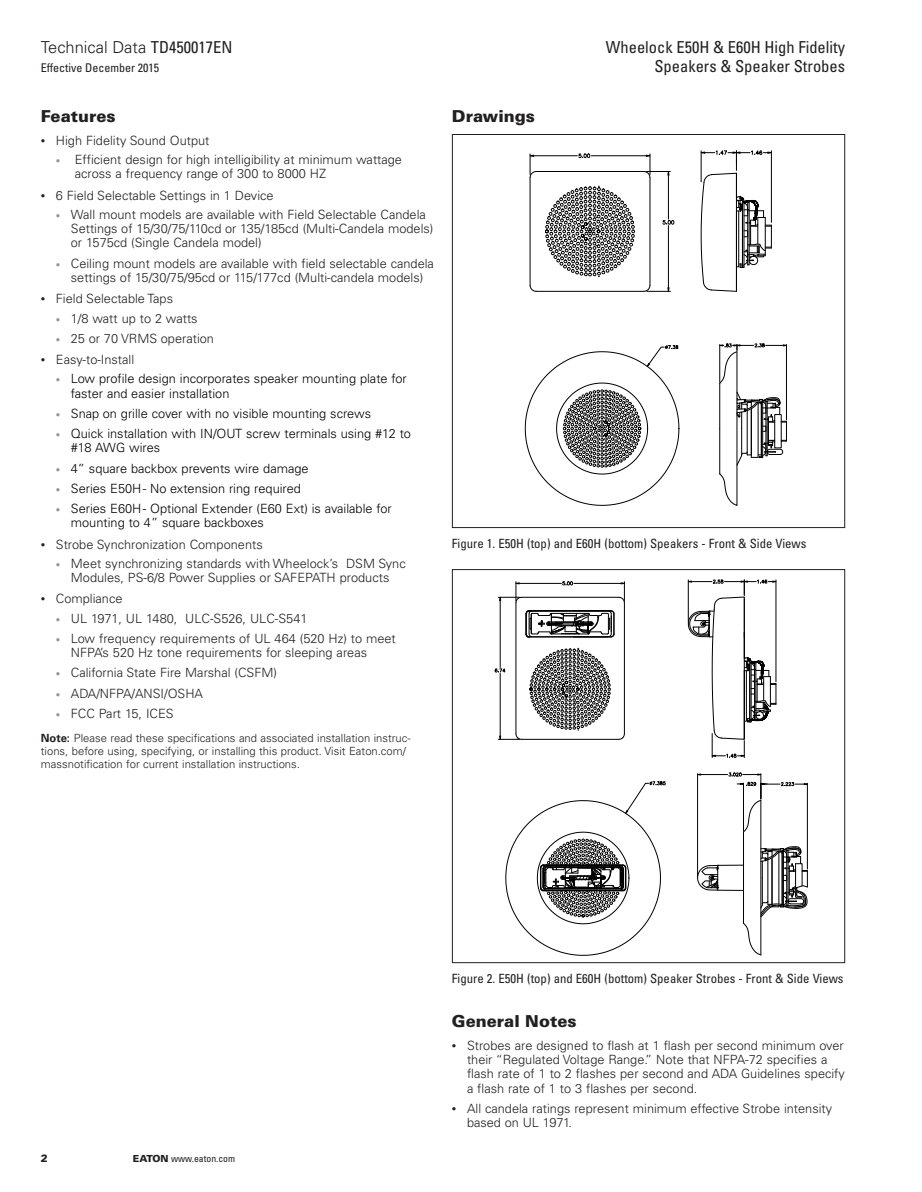
<style>
.page{position:relative;width:922px;height:1192px;background:#fff}
.page>*{position:absolute;margin:0;border:0;box-sizing:border-box;transform-origin:0 0}
.t1{font:condensed 16.5px/18.8px "Univers LT Pro";color:#231f20;text-align:right}
._01_Head1{font:900 16.5px "Univers LT Pro 75";color:#231f20}
.t2{font:300 16.5px "Univers LT Pro 45";color:#231f20}
.t3{font:300 12.75px/14.2px "Univers LT Pro 45";color:#231f20}
.t4{font:300 12.75px/14.2px "Univers LT Pro 45";color:#000}
.t5{font:condensed 12.75px "Univers LT Pro";color:#231f20}
.t6{font:condensed 12px "Univers LT Pro";color:#231f20}
.t7{font:300 11.25px/12.8px "Univers LT Pro 45";color:#231f20}
.t8{font:900 10.5px "Univers LT Pro 75";color:#231f20}
.t9{font:condensed 9.75px "Univers LT Pro";color:#231f20}
.s1{font-family:"Univers LT Pro";font-weight:400;font-stretch:condensed}
.s2{font-size:9px}
.s3{font-size:9px;color:#939598}
.s4{font-family:"Univers LT Std";font-weight:700}
.s5{font-family:"Univers LT Pro 75";font-weight:900;font-stretch:normal}
</style>
<div class="page">
<div style="left:452px;top:134px;width:393px;height:394px;border:1px solid #231f20"></div>
<svg style="left:529px;top:153px;width:146px;height:139px"></svg>
<svg style="left:700px;top:150px;width:72px;height:142px"></svg>
<hr style="left:591px;top:155px;width:55px;height:1px;background:#000">
<hr style="left:534px;top:155px;width:43px;height:1px;background:#000">
<svg style="left:529px;top:154px;width:7px;height:24px"></svg>
<svg style="left:578px;top:153px;width:12px;height:5px"></svg>
<hr style="left:668px;top:175px;width:1px;height:44px;background:#000">
<hr style="left:668px;top:226px;width:1px;height:62px;background:#000">
<svg style="left:643px;top:154px;width:27px;height:24px"></svg>
<svg style="left:643px;top:285px;width:27px;height:7px"></svg>
<svg style="left:662px;top:220px;width:12px;height:5px"></svg>
<hr style="left:536px;top:171px;width:108px;height:1px;background:#000">
<hr style="left:536px;top:291px;width:108px;height:1px;background:#000">
<svg style="left:530px;top:285px;width:6px;height:7px"></svg>
<svg style="left:524px;top:343px;width:263px;height:163px"></svg>
<svg style="left:451px;top:570px;width:337px;height:192px"></svg>
<svg style="left:495px;top:579px;width:293px;height:183px"></svg>
<svg style="left:505px;top:772px;width:303px;height:184px"></svg>
<p class="t2" style="left:41px;top:37px;width:193px">Technical Data <span class="s1">TD450017EN</span></p>
<p class="t6" style="left:41px;top:60px;width:120px">Effective December 2015</p>
<p class="_01_Head1" style="left:41px;top:106px;width:76px">Features</p>
<p class="t3" style="left:41px;top:133px;width:170px"><span class="s2">•</span> High Fidelity Sound Output</p>
<p class="t3" style="left:75px;top:153px;width:329px;text-indent:-19px"><span class="s3">•</span> Efficient design for high intelligibility at minimum wattage across a frequency range of 300 to 8000 HZ</p>
<p class="t3" style="left:41px;top:188px;width:234px"><span class="s2">•</span> 6 Field Selectable Settings in 1 Device</p>
<p class="t3" style="left:71px;top:207px;width:364px;text-indent:-15px"><span class="s3">•</span> Wall mount models are available with Field Selectable Candela<br>Settings of 15/30/75/110cd or 135/185cd (Multi-Candela models) or 1575cd (Single Candela model)</p>
<p class="t3" style="left:56px;top:256px;width:380px;text-align:center"><span class="s3">•</span> Ceiling mount models are available with field selectable candela settings of 15/30/75/95cd or 115/177cd (Multi-candela models)</p>
<p class="t3" style="left:41px;top:292px;width:134px"><span class="s2">•</span> Field Selectable Taps</p>
<p class="t3" style="left:56px;top:311px;width:143px"><span class="s3">•</span> 1/8 watt up to 2 watts</p>
<p class="t3" style="left:56px;top:331px;width:160px"><span class="s3">•</span> 25 or 70 VRMS operation</p>
<p class="t3" style="left:41px;top:352px;width:95px"><span class="s2">•</span> Easy-to-Install</p>
<p class="t4" style="left:71px;top:372px;width:337px;text-indent:-15px"><span class="s3">•</span> Low profile design incorporates speaker mounting plate for faster and easier installation</p>
<p class="t4" style="left:56px;top:406px;width:317px"><span class="s3">•</span> Snap on grille cover with no visible mounting screws</p>
<p class="t4" style="left:71px;top:426px;width:342px;text-indent:-15px"><span class="s3">•</span> Quick installation with IN/OUT screw terminals using #12 to #18 AWG wires</p>
<p class="t4" style="left:56px;top:461px;width:254px"><span class="s3">•</span> 4” square backbox prevents wire damage</p>
<p class="t4" style="left:56px;top:481px;width:247px"><span class="s3">•</span> Series E50H - No extension ring required</p>
<p class="t4" style="left:71px;top:501px;width:322px;text-indent:-15px"><span class="s3">•</span> Series E60H - Optional Extender (E60 Ext) is available for mounting to 4” square backboxes</p>
<p class="t3" style="left:41px;top:537px;width:223px"><span class="s2">•</span> Strobe Synchronization Components</p>
<p class="t3" style="left:56px;top:556px;width:351px;text-align:center"><span class="s3">•</span> Meet synchronizing standards with Wheelock’s DSM Sync<br>Modules, PS-6/8 Power Supplies or SAFEPATH products</p>
<p class="t3" style="left:41px;top:592px;width:83px"><span class="s2">•</span> Compliance</p>
<p class="t3" style="left:56px;top:611px;width:253px"><span class="s3">•</span> UL 1971, UL 1480, ULC-S526, ULC-S541</p>
<p class="t3" style="left:71px;top:631px;width:326px;text-indent:-15px"><span class="s3">•</span> Low frequency requirements of UL 464 (520 Hz) to meet<br>NFPA’s 520 Hz tone requirements for sleeping areas</p>
<p class="t3" style="left:56px;top:666px;width:223px"><span class="s3">•</span> California State Fire Marshal (CSFM)</p>
<p class="t3" style="left:56px;top:686px;width:149px"><span class="s3">•</span> ADA/NFPA/ANSI/OSHA</p>
<p class="t3" style="left:56px;top:706px;width:119px"><span class="s3">•</span> FCC Part 15, ICES</p>
<p class="t7" style="left:41px;top:732px;width:371px"><span class="s4">NNote:</span> Please read these specifications and associated installation instruc&shy;tions, before using, specifying, or installing this product. Visit Eaton.com/ massnotification for current installation instructions.</p>
<p class="_01_Head1" style="left:452px;top:106px;width:85px">Drawings</p>
<p class="t1" style="left:606px;top:37px;width:241px">Wheelock E50H &amp; E60H High Fidelity<br>Speakers &amp; Speaker Strobes</p>
<p class="t5" style="left:452px;top:535px;width:356px">Figure 1. E50H (top) and E60H (bottom) Speakers - Front &amp; Side Views</p>
<p class="t8" style="left:41px;top:1152px;width:9px">2</p>
<p class="t9" style="left:133px;top:1153px;width:104px"><span class="s5">EATON</span> www.eaton.com</p>
<p class="t5" style="left:452px;top:970px;width:393px">Figure 2. E50H (top) and E60H (bottom) Speaker Strobes - Front &amp; Side Views</p>
<p class="_01_Head1" style="left:452px;top:1010px;width:126px">General Notes</p>
<p class="t3" style="left:467px;top:1038px;width:379px;text-indent:-15px"><span class="s2">•</span> Strobes are designed to flash at 1 flash per second minimum over their “Regulated Voltage Range.” Note that NFPA-72 specifies a flash rate of 1 to 2 flashes per second and ADA Guidelines specify a flash rate of 1 to 3 flashes per second.</p>
<p class="t3" style="left:467px;top:1101px;width:367px;text-indent:-15px"><span class="s2">•</span> All candela ratings represent minimum effective Strobe intensity based on UL 1971.</p>
</div>
